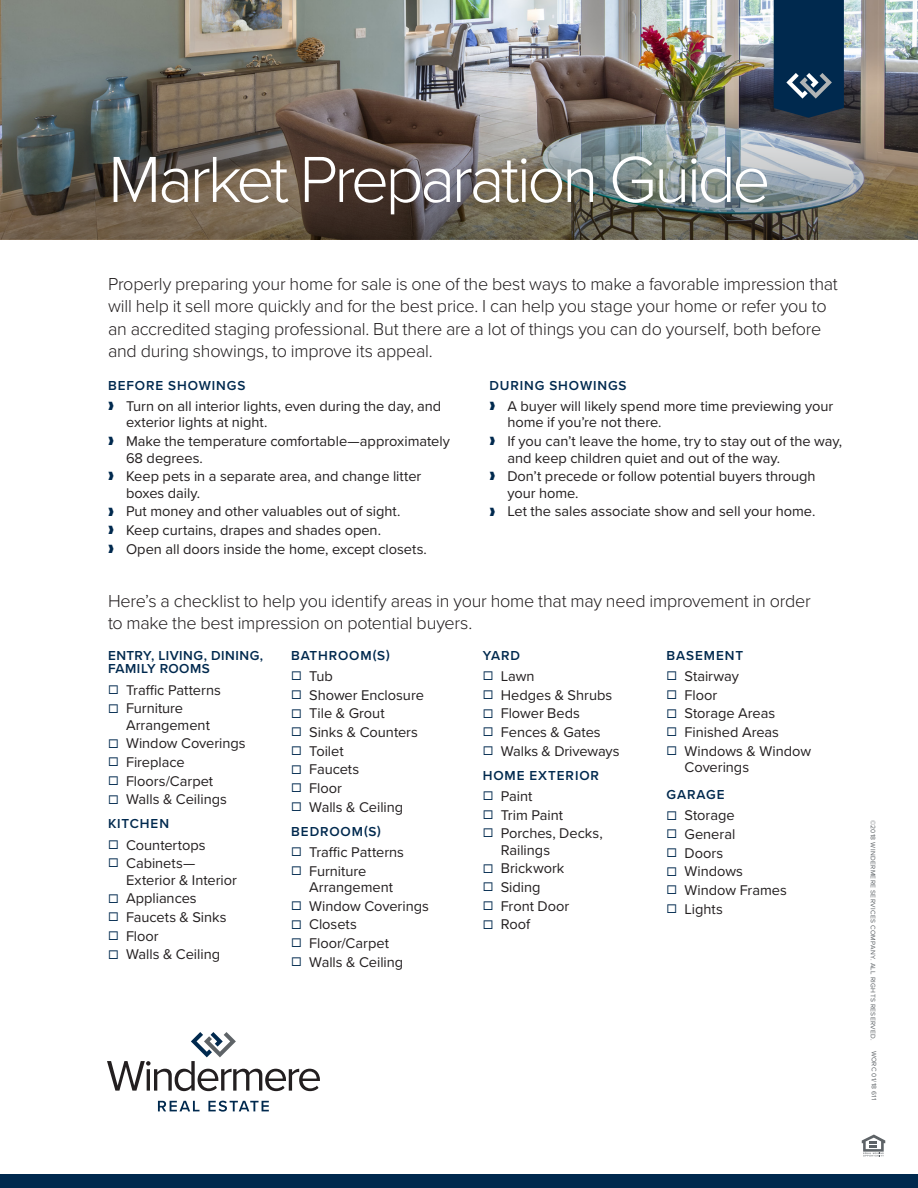
<style>
.page{position:relative;width:918px;height:1188px;background:#fff}
.page>*{position:absolute;margin:0;border:0;box-sizing:border-box;transform-origin:0 0}
.t1{font:300 67.5px "Proxima Nova";letter-spacing:-.055em;color:#fff}
.t2{font:300 18px/22.5px "Proxima Nova";letter-spacing:-.015em;color:#231f20}
.t3{font:14.7px/16.5px "Proxima Nova";color:#231f20}
.t4{font:600 13.5px "Proxima Nova";letter-spacing:.065em;color:#00294e}
.t5{font:600 13.5px/13.5px "Proxima Nova";letter-spacing:.035em;color:#00294e}
.t6{font:6.75px "Proxima Nova";letter-spacing:.05em;color:#5e6367}
.s1{color:#00294e}
</style>
<div class="page">
<div style="left:0;top:1174px;width:918px;height:14px;background:#00294e"></div>
<img style="left:0;top:0;width:918px;height:240px">
<svg style="left:862px;top:1135px;width:23px;height:21px"></svg>
<svg style="left:774px;top:0;width:70px;height:118px;background:#0d3254"></svg>
<svg style="left:158px;top:1101px;width:42px;height:10px"></svg>
<svg style="left:208px;top:1101px;width:61px;height:11px"></svg>
<svg style="left:107px;top:1032px;width:213px;height:59px"></svg>
<h1 class="t1" style="left:108px;top:129px;width:664px">Market Preparation Guide</h1>
<p class="t2" style="left:108px;top:271px;width:731px">Properly preparing your home for sale is one of the best ways to make a favorable impression that will help it sell more quickly and for the best price. I can help you stage your home or refer you to an accredited staging professional. But there are a lot of things you can do yourself, both before and during showings, to improve its appeal.</p>
<p class="t4" style="left:108px;top:375px;width:139px">BEFORE SHOWINGS</p>
<p class="t3" style="left:126px;top:397px;width:317px;text-indent:-18px"><span class="s1">❱</span> Turn on all interior lights, even during the day, and exterior lights at night.</p>
<p class="t3" style="left:126px;top:432px;width:326px;text-indent:-18px"><span class="s1">❱</span> Make the temperature comfortable—approximately<br>68 degrees.</p>
<p class="t3" style="left:126px;top:467px;width:297px;text-indent:-18px"><span class="s1">❱</span> Keep pets in a separate area, and change litter boxes daily.</p>
<p class="t3" style="left:108px;top:502px;width:320px;line-height:18.6px"><span class="s1">❱</span> Put money and other valuables out of sight.<br><span class="s1">❱</span> Keep curtains, drapes and shades open.<br><span class="s1">❱</span> Open all doors inside the home, except closets.</p>
<p class="t4" style="left:489px;top:375px;width:139px">DURING SHOWINGS</p>
<p class="t3" style="left:507px;top:397px;width:327px;text-indent:-18px"><span class="s1">❱</span> A buyer will likely spend more time previewing your home if you’re not there.</p>
<p class="t3" style="left:507px;top:432px;width:336px;text-indent:-18px"><span class="s1">❱</span> If you can’t leave the home, try to stay out of the way, and keep children quiet and out of the way.</p>
<p class="t3" style="left:507px;top:467px;width:310px;text-indent:-18px"><span class="s1">❱</span> Don’t precede or follow potential buyers through your home.</p>
<p class="t3" style="left:489px;top:503px;width:328px"><span class="s1">❱</span> Let the sales associate show and sell your home.</p>
<p class="t2" style="left:108px;top:588px;width:704px">Here’s a checklist to help you identify areas in your home that may need improvement in order to make the best impression on potential buyers.</p>
<p class="t4" style="left:483px;top:645px;width:39px">YARD</p>
<p class="t3" style="left:483px;top:667px;width:53px"><span class="s1">◻</span> Lawn</p>
<p class="t3" style="left:483px;top:686px;width:131px"><span class="s1">◻</span> Hedges &amp; Shrubs</p>
<p class="t3" style="left:483px;top:705px;width:99px"><span class="s1">◻</span> Flower Beds</p>
<p class="t3" style="left:483px;top:723px;width:119px"><span class="s1">◻</span> Fences &amp; Gates</p>
<p class="t3" style="left:483px;top:742px;width:138px"><span class="s1">◻</span> Walks &amp; Driveways</p>
<p class="t4" style="left:483px;top:765px;width:118px">HOME EXTERIOR</p>
<p class="t3" style="left:483px;top:787px;width:51px"><span class="s1">◻</span> Paint</p>
<p class="t3" style="left:483px;top:806px;width:82px"><span class="s1">◻</span> Trim Paint</p>
<p class="t3" style="left:501px;top:824px;width:103px;text-indent:-18px"><span class="s1">◻</span> Porches, Decks,<br>Railings</p>
<p class="t3" style="left:483px;top:860px;width:83px"><span class="s1">◻</span> Brickwork</p>
<p class="t3" style="left:483px;top:878px;width:59px"><span class="s1">◻</span> Siding</p>
<p class="t3" style="left:483px;top:897px;width:88px"><span class="s1">◻</span> Front Door</p>
<p class="t3" style="left:483px;top:916px;width:49px"><span class="s1">◻</span> Roof</p>
<p class="t4" style="left:291px;top:645px;width:100px">BATHROOM(S)</p>
<p class="t3" style="left:291px;top:667px;width:43px"><span class="s1">◻</span> Tub</p>
<p class="t3" style="left:291px;top:686px;width:134px"><span class="s1">◻</span> Shower Enclosure</p>
<p class="t3" style="left:291px;top:705px;width:95px"><span class="s1">◻</span> Tile &amp; Grout</p>
<p class="t3" style="left:291px;top:723px;width:128px"><span class="s1">◻</span> Sinks &amp; Counters</p>
<p class="t3" style="left:291px;top:742px;width:54px"><span class="s1">◻</span> Toilet</p>
<p class="t3" style="left:291px;top:761px;width:70px"><span class="s1">◻</span> Faucets</p>
<p class="t3" style="left:291px;top:779px;width:52px"><span class="s1">◻</span> Floor</p>
<p class="t3" style="left:291px;top:798px;width:114px"><span class="s1">◻</span> Walls &amp; Ceiling</p>
<p class="t4" style="left:291px;top:821px;width:91px">BEDROOM(S)</p>
<p class="t3" style="left:291px;top:843px;width:114px"><span class="s1">◻</span> Traffic Patterns</p>
<p class="t3" style="left:309px;top:862px;width:85px;text-indent:-18px"><span class="s1">◻</span> Furniture<br>Arrangement</p>
<p class="t3" style="left:291px;top:897px;width:139px"><span class="s1">◻</span> Window Coverings</p>
<p class="t3" style="left:291px;top:916px;width:67px"><span class="s1">◻</span> Closets</p>
<p class="t3" style="left:291px;top:934px;width:99px"><span class="s1">◻</span> Floor/Carpet</p>
<p class="t3" style="left:291px;top:953px;width:114px"><span class="s1">◻</span> Walls &amp; Ceiling</p>
<p class="t5" style="left:108px;top:648px;width:157px">ENTRY, LIVING, DINING,<br>FAMILY ROOMS</p>
<p class="t3" style="left:108px;top:681px;width:114px"><span class="s1">◻</span> Traffic Patterns</p>
<p class="t3" style="left:126px;top:699px;width:85px;text-indent:-18px"><span class="s1">◻</span> Furniture<br>Arrangement</p>
<p class="t3" style="left:108px;top:735px;width:139px"><span class="s1">◻</span> Window Coverings</p>
<p class="t3" style="left:108px;top:753px;width:78px"><span class="s1">◻</span> Fireplace</p>
<p class="t3" style="left:108px;top:772px;width:107px"><span class="s1">◻</span> Floors/Carpet</p>
<p class="t3" style="left:108px;top:791px;width:120px"><span class="s1">◻</span> Walls &amp; Ceilings</p>
<p class="t4" style="left:108px;top:814px;width:63px">KITCHEN</p>
<p class="t3" style="left:108px;top:836px;width:99px"><span class="s1">◻</span> Countertops</p>
<p class="t3" style="left:126px;top:854px;width:113px;text-indent:-18px"><span class="s1">◻</span> Cabinets—<br>Exterior &amp; Interior</p>
<p class="t3" style="left:108px;top:890px;width:90px"><span class="s1">◻</span> Appliances</p>
<p class="t3" style="left:108px;top:908px;width:120px"><span class="s1">◻</span> Faucets &amp; Sinks</p>
<p class="t3" style="left:108px;top:927px;width:52px"><span class="s1">◻</span> Floor</p>
<p class="t3" style="left:108px;top:946px;width:114px"><span class="s1">◻</span> Walls &amp; Ceiling</p>
<p class="t4" style="left:667px;top:645px;width:78px">BASEMENT</p>
<p class="t3" style="left:667px;top:667px;width:74px"><span class="s1">◻</span> Stairway</p>
<p class="t3" style="left:667px;top:686px;width:52px"><span class="s1">◻</span> Floor</p>
<p class="t3" style="left:667px;top:705px;width:110px"><span class="s1">◻</span> Storage Areas</p>
<p class="t3" style="left:667px;top:723px;width:114px"><span class="s1">◻</span> Finished Areas</p>
<p class="t3" style="left:685px;top:742px;width:128px;text-indent:-18px"><span class="s1">◻</span> Windows &amp; Window<br>Coverings</p>
<p class="t4" style="left:667px;top:785px;width:60px">GARAGE</p>
<p class="t3" style="left:667px;top:807px;width:70px"><span class="s1">◻</span> Storage</p>
<p class="t3" style="left:667px;top:825px;width:70px"><span class="s1">◻</span> General</p>
<p class="t3" style="left:667px;top:844px;width:58px"><span class="s1">◻</span> Doors</p>
<p class="t3" style="left:667px;top:863px;width:78px"><span class="s1">◻</span> Windows</p>
<p class="t3" style="left:667px;top:881px;width:122px"><span class="s1">◻</span> Window Frames</p>
<p class="t3" style="left:667px;top:900px;width:58px"><span class="s1">◻</span> Lights</p>
<p class="t6" style="left:878px;top:820px;width:222px;rotate:90deg">©2018 WINDERMERE SERVICES COMPANY. ALL RIGHTS RESERVED.</p>
<p class="t6" style="left:879px;top:1051px;width:51px;rotate:90deg">WORC 01/18 611</p>
</div>
